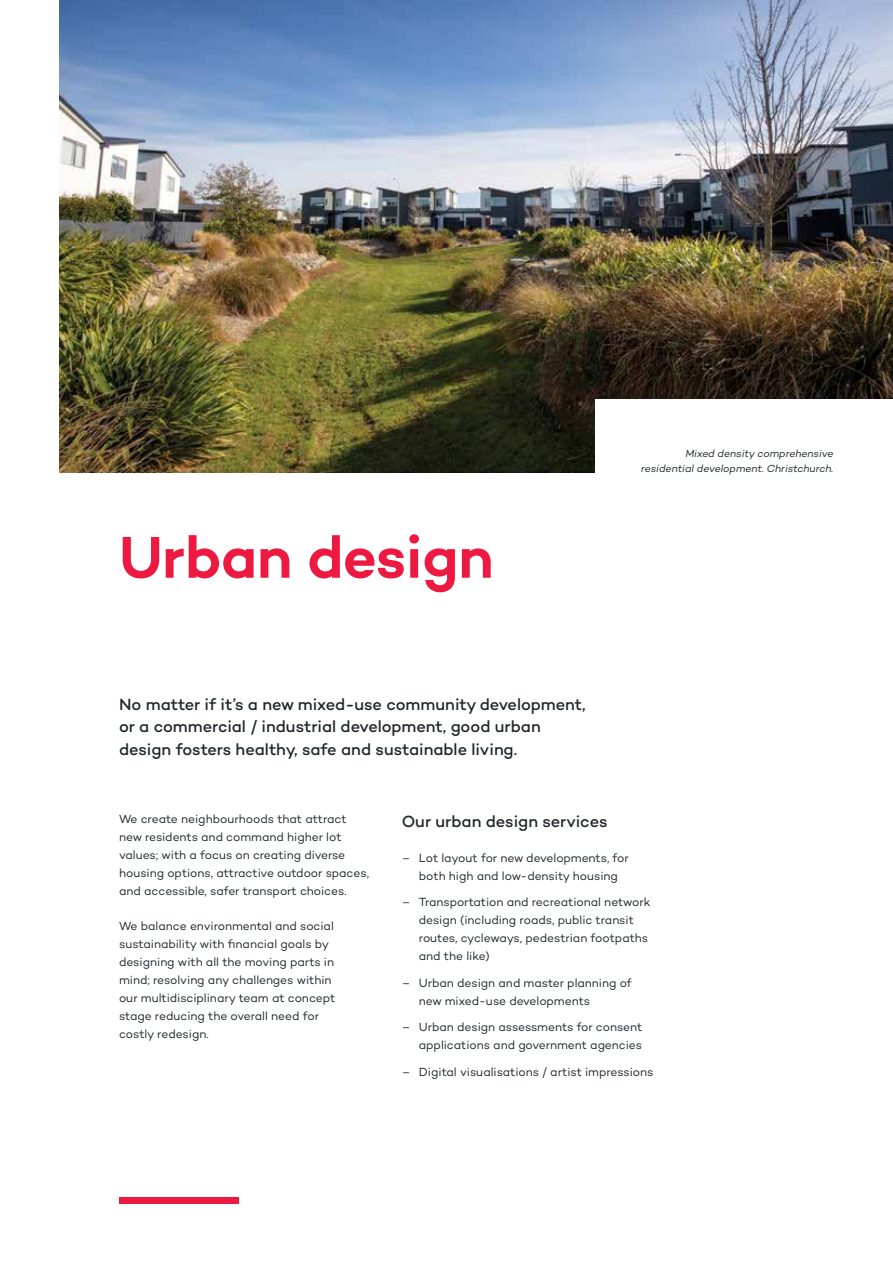
<style>
.page{position:relative;width:893px;height:1263px;background:#fff}
.page>*{position:absolute;margin:0;border:0;box-sizing:border-box;transform-origin:0 0}
.t1{font:600 60px "Campton";letter-spacing:-.01em;color:#ed1941}
.t2{font:500 16.5px/22.5px "Campton";color:#1f2529}
.t3{font:12px/18px "Campton";letter-spacing:-.005em;color:#1f2529}
.t4{font:italic 10.5px/15px "Campton";letter-spacing:-.005em;color:#1f2529;text-align:right}
</style>
<div class="page">
<img style="left:60px;top:0;width:833px;height:472px">
<div style="left:595px;top:400px;width:298px;height:93px;background:#fff"></div>
<div style="left:119px;top:1197px;width:119px;height:6px;background:#ed1941"></div>
<h1 class="t1" style="left:119px;top:519px;width:376px">Urban design</h1>
<h2 class="t2" style="left:119px;top:692px;width:468px">No matter if it’s a new mixed-use community development, or a commercial / industrial development, good urban design fosters healthy, safe and sustainable living.</h2>
<p class="t4" style="left:641px;top:446px;width:194px">Mixed density comprehensive residential development. Christchurch.</p>
<p class="t3" style="left:119px;top:810px;width:251px">We create neighbourhoods that attract new residents and command higher lot values; with a focus on creating diverse housing options, attractive outdoor spaces, and accessible, safer transport choices.</p>
<p class="t3" style="left:119px;top:917px;width:218px">We balance environmental and social sustainability with financial goals by designing with all the moving parts in mind; resolving any challenges within our multidisciplinary team at concept stage reducing the overall need for costly redesign.</p>
<h2 class="t2" style="left:402px;top:809px;width:207px">Our urban design services</h2>
<p class="t3" style="left:402px;top:848px;width:228px;text-align:center">– Lot layout for new developments, for both high and low-density housing</p>
<p class="t3" style="left:419px;top:893px;width:233px;text-indent:-17px">– Transportation and recreational network design (including roads, public transit routes, cycleways, pedestrian footpaths and the like)</p>
<p class="t3" style="left:419px;top:973px;width:214px;text-indent:-17px">– Urban design and master planning of new mixed-use developments</p>
<p class="t3" style="left:402px;top:1018px;width:242px;text-align:right">– Urban design assessments for consent applications and government agencies</p>
<p class="t3" style="left:402px;top:1062px;width:253px">– Digital visualisations / artist impressions</p>
</div>
